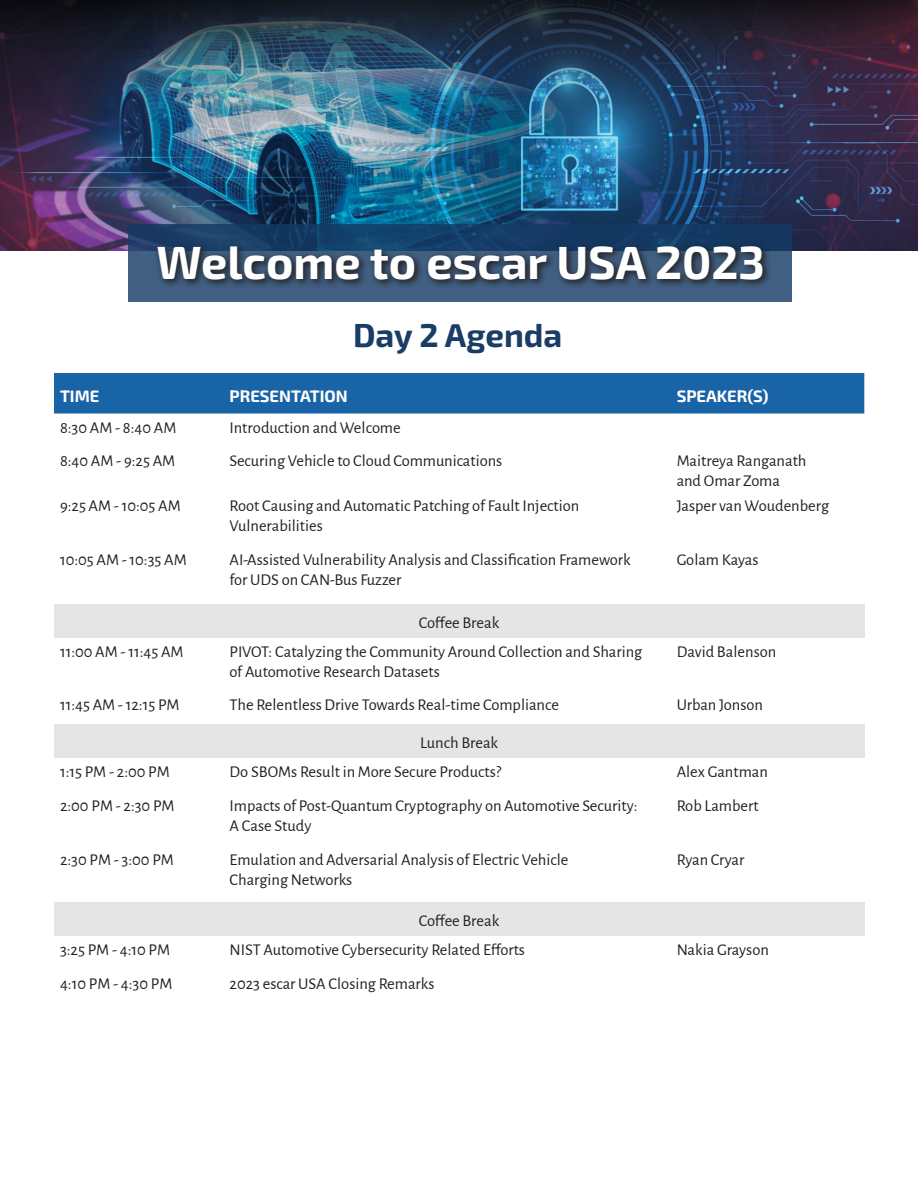
<style>
.page{position:relative;width:918px;height:1188px;background:#fff}
.page>*{position:absolute;margin:0;border:0;box-sizing:border-box;transform-origin:0 0}
.t1{font:46.5px "Exo 2";color:#fff}
.t2{font:33px "Exo 2";color:#193d65}
.t3{font:16.5px/19.8px "Alegreya Sans";color:#231f20}
.t4{font:16.5px "Exo 2";color:#fff}
</style>
<div class="page">
<img style="left:0;top:0;width:917px;height:251px">
<div style="left:54px;top:373px;width:810px;height:41px;background:#1963a7"></div>
<div style="left:54px;top:604px;width:810px;height:34px;background:#e5e5e5"></div>
<div style="left:54px;top:724px;width:810px;height:34px;background:#e5e5e5"></div>
<div style="left:54px;top:902px;width:810px;height:34px;background:#e5e5e5"></div>
<svg style="left:129px;top:225px;width:663px;height:77px;background:#294c72"></svg>
<div style="left:154px;top:241px;width:618px;height:48px;background:#231f20;opacity:.92"></div>
<p class="t1" style="left:157px;top:230px;width:610px">Welcome to escar USA 2023</p>
<p class="t2" style="left:353px;top:312px;width:211px">Day 2 Agenda</p>
<p class="t4" style="left:60px;top:384px;width:41px">TIME</p>
<p class="t4" style="left:230px;top:384px;width:120px">PRESENTATION</p>
<p class="t4" style="left:677px;top:384px;width:93px">SPEAKER(S)</p>
<p class="t3" style="left:60px;top:417px;width:118px">8:30 AM - 8:40 AM</p>
<p class="t3" style="left:230px;top:417px;width:173px">Introduction and Welcome</p>
<p class="t3" style="left:60px;top:450px;width:117px">8:40 AM - 9:25 AM</p>
<p class="t3" style="left:230px;top:450px;width:274px">Securing Vehicle to Cloud Communications</p>
<p class="t3" style="left:677px;top:450px;width:131px">Maitreya Ranganath and Omar Zoma</p>
<p class="t3" style="left:60px;top:495px;width:122px">9:25 AM - 10:05 AM</p>
<p class="t3" style="left:230px;top:495px;width:351px">Root Causing and Automatic Patching of Fault Injection<br>Vulnerabilities</p>
<p class="t3" style="left:677px;top:495px;width:154px">Jasper van Woudenberg</p>
<p class="t3" style="left:60px;top:549px;width:128px">10:05 AM - 10:35 AM</p>
<p class="t3" style="left:230px;top:549px;width:403px">AI-Assisted Vulnerability Analysis and Classification Framework for UDS on CAN-Bus Fuzzer</p>
<p class="t3" style="left:677px;top:549px;width:83px">Golam Kayas</p>
<p class="t3" style="left:419px;top:612px;width:82px">Coffee Break</p>
<p class="t3" style="left:60px;top:641px;width:125px">11:00 AM - 11:45 AM</p>
<p class="t3" style="left:230px;top:641px;width:414px">PIVOT: Catalyzing the Community Around Collection and Sharing of Automotive Research Datasets</p>
<p class="t3" style="left:677px;top:641px;width:101px">David Balenson</p>
<p class="t3" style="left:60px;top:694px;width:121px">11:45 AM - 12:15 PM</p>
<p class="t3" style="left:230px;top:694px;width:331px">The Relentless Drive Towards Real-time Compliance</p>
<p class="t3" style="left:677px;top:694px;width:88px">Urban Jonson</p>
<p class="t3" style="left:420px;top:732px;width:80px">Lunch Break</p>
<p class="t3" style="left:60px;top:761px;width:111px">1:15 PM - 2:00 PM</p>
<p class="t3" style="left:230px;top:761px;width:273px">Do SBOMs Result in More Secure Products?</p>
<p class="t3" style="left:677px;top:761px;width:93px">Alex Gantman</p>
<p class="t3" style="left:60px;top:795px;width:116px">2:00 PM - 2:30 PM</p>
<p class="t3" style="left:230px;top:795px;width:410px">Impacts of Post-Quantum Cryptography on Automotive Security:<br>A Case Study</p>
<p class="t3" style="left:677px;top:795px;width:84px">Rob Lambert</p>
<p class="t3" style="left:60px;top:849px;width:115px">2:30 PM - 3:00 PM</p>
<p class="t3" style="left:230px;top:849px;width:340px">Emulation and Adversarial Analysis of Electric Vehicle<br>Charging Networks</p>
<p class="t3" style="left:677px;top:849px;width:69px">Ryan Cryar</p>
<p class="t3" style="left:419px;top:910px;width:82px">Coffee Break</p>
<p class="t3" style="left:60px;top:939px;width:112px">3:25 PM - 4:10 PM</p>
<p class="t3" style="left:230px;top:939px;width:297px">NIST Automotive Cybersecurity Related Efforts</p>
<p class="t3" style="left:677px;top:939px;width:94px">Nakia Grayson</p>
<p class="t3" style="left:60px;top:973px;width:114px">4:10 PM - 4:30 PM</p>
<p class="t3" style="left:230px;top:973px;width:206px">2023 escar USA Closing Remarks</p>
</div>
